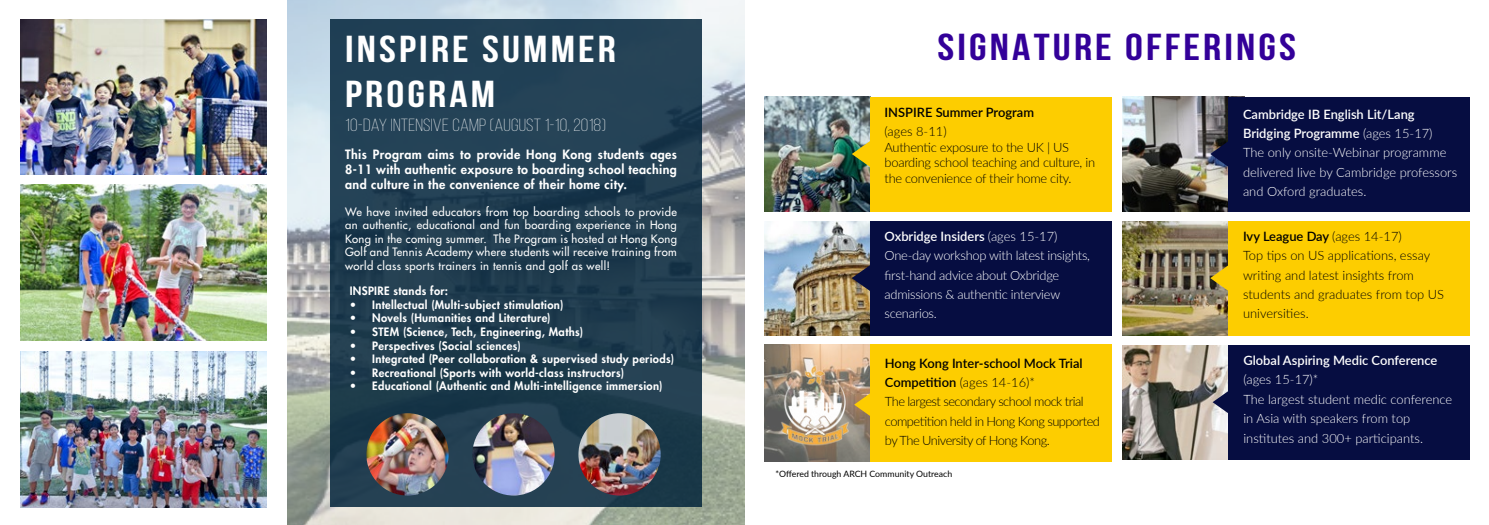
<style>
.page{position:relative;width:1489px;height:525px;background:#fff}
.page>*{position:absolute;margin:0;border:0;box-sizing:border-box;transform-origin:0 0}
.t1{font:700 37.5px "Bebas Neue";letter-spacing:.07em;color:#fff;scale:1.2 1}
.t2{font:700 37.5px "Bebas Neue";letter-spacing:.07em;color:#309;scale:1.2 1}
.t3{font:300 17.5px "Bebas Neue";letter-spacing:.01em;color:#fff;scale:1.14 1}
.t4{font:300 12.88px/19.4px "Lato";letter-spacing:-.005em;color:#fff}
.t5{font:300 12.88px/19.4px "Lato";letter-spacing:-.04em;color:#000}
.t6{font:300 12.88px/19.4px "Lato";color:#000}
.t7{font:300 12.88px/15.5px "Lato";letter-spacing:-.02em;color:#000}
.t8{font:600 12.88px "Lato";color:#fff}
.t9{font:600 12.88px "Lato";color:#000}
.t10{font:800 12.5px/15px "Futura Std";letter-spacing:.03em;color:#fff;text-align:justify}
.t11{font:800 11.25px "Futura Std";letter-spacing:.03em;color:#fff}
.t12{font:500 11.25px/13.5px "Futura Std";letter-spacing:.03em;color:#fff;text-align:justify}
.t13{font:8.75px "Lato";color:#000}
.s1{font-weight:600}
</style>
<div class="page">
<img style="left:1122px;top:345px;width:106px;height:114px">
<img style="left:764px;top:221px;width:106px;height:114px">
<div style="left:870px;top:221px;width:241px;height:114px;background:#060d41"></div>
<svg style="left:851px;top:258px;width:19px;height:39px"></svg>
<img style="left:1122px;top:97px;width:106px;height:114px">
<div style="left:1228px;top:97px;width:241px;height:114px;background:#060d41"></div>
<img style="left:764px;top:97px;width:106px;height:114px">
<img style="left:764px;top:344px;width:106px;height:117px">
<img style="left:1122px;top:221px;width:106px;height:114px">
<div style="left:870px;top:97px;width:241px;height:114px;background:#fdcd00"></div>
<div style="left:870px;top:344px;width:241px;height:117px;background:#fdcd00"></div>
<div style="left:1228px;top:345px;width:241px;height:114px;background:#060d41"></div>
<div style="left:1228px;top:221px;width:241px;height:114px;background:#fdcd00"></div>
<svg style="left:851px;top:134px;width:19px;height:39px"></svg>
<svg style="left:1210px;top:134px;width:18px;height:39px"></svg>
<svg style="left:859px;top:385px;width:11px;height:39px"></svg>
<svg style="left:1212px;top:382px;width:16px;height:39px"></svg>
<svg style="left:1210px;top:258px;width:18px;height:39px"></svg>
<img style="left:774px;top:360px;width:85px;height:89px">
<img style="left:287px;top:0;width:457px;height:524px">
<div style="left:330px;top:20px;width:371px;height:486px;background:linear-gradient(to right,#203e51,#213e51)"></div>
<img style="left:366px;top:413px;width:82px;height:82px;border-radius:41px">
<img style="left:472px;top:413px;width:82px;height:82px;border-radius:41px">
<img style="left:578px;top:413px;width:82px;height:82px;border-radius:41px">
<img style="left:20px;top:19px;width:246px;height:155px">
<img style="left:20px;top:185px;width:246px;height:155px">
<img style="left:20px;top:352px;width:246px;height:155px">
<h1 class="t1" style="left:345px;top:28px;width:227px">INSPIRE SUMMER</h1>
<h1 class="t2" style="left:937px;top:27px;width:300px">SIGNATURE OFFERINGS</h1>
<h1 class="t1" style="left:345px;top:73px;width:127px">PROGRAM</h1>
<p class="t9" style="left:884px;top:103px;width:151px">INSPIRE Summer Program</p>
<p class="t7" style="left:884px;top:123px;width:212px">(ages 8-11)<br>Authentic exposure to the UK | US boarding school teaching and culture, in the convenience of their home city.</p>
<p class="t4" style="left:1242px;top:104px;width:216px"><span class="s1">Cambridge IB English Lit/Lang<br>Bridging Programme</span> (ages 15-17)<br>The only onsite-Webinar programme delivered live by Cambridge professors and Oxford graduates.</p>
<h2 class="t3" style="left:345px;top:115px;width:230px">10-DAY INTENSIVE CAMP (AUGUST 1-10, 2018)</h2>
<p class="t10" style="left:345px;top:146px;width:333px">This Program aims to provide Hong Kong students ages 8-11 with authentic exposure to boarding school teaching and culture in the convenience of their home city.</p>
<p class="t12" style="left:345px;top:205px;width:333px">We have invited educators from top boarding schools to provide an authentic, educational and fun boarding experience in Hong Kong in the coming summer. The Program is hosted at Hong Kong Golf and Tennis Academy where students will receive training from world class sports trainers in tennis and golf as well!</p>
<p class="t11" style="left:349px;top:284px;width:100px">INSPIRE stands for:</p>
<p class="t11" style="left:349px;top:297px;width:215px">• Intellectual (Multi-subject stimulation)</p>
<p class="t11" style="left:349px;top:311px;width:202px">• Novels (Humanities and Literature)</p>
<p class="t11" style="left:349px;top:324px;width:235px">• STEM (Science, Tech, Engineering, Maths)</p>
<p class="t11" style="left:349px;top:338px;width:173px">• Perspectives (Social sciences)</p>
<p class="t11" style="left:349px;top:351px;width:326px">• Integrated (Peer collaboration &amp; supervised study periods)</p>
<p class="t11" style="left:349px;top:365px;width:276px">• Recreational (Sports with world-class instructors)</p>
<p class="t11" style="left:349px;top:378px;width:314px">• Educational (Authentic and Multi-intelligence immersion)</p>
<p class="t4" style="left:884px;top:226px;width:207px"><span class="s1">Oxbridge Insiders</span> (ages 15-17)<br>One-day workshop with latest insights, first-hand advice about Oxbridge admissions &amp; authentic interview scenarios.</p>
<p class="t5" style="left:884px;top:352px;width:217px"><span class="s1">Hong Kong Inter-school Mock Trial Competition</span> (ages 14-16)*<br>The largest secondary school mock trial competition held in Hong Kong supported by The University of Hong Kong.</p>
<p class="t13" style="left:775px;top:467px;width:178px">*Offered through ARCH Community Outreach</p>
<p class="t6" style="left:1242px;top:226px;width:203px"><span class="s1">Ivy League Day</span> (ages 14-17)<br>Top tips on US applications, essay writing and latest insights from students and graduates from top US universities.</p>
<p class="t8" style="left:1243px;top:351px;width:195px">Global Aspiring Medic Conference</p>
<p class="t4" style="left:1243px;top:369px;width:210px">(ages 15-17)*<br>The largest student medic conference in Asia with speakers from top institutes and 300+ participants.</p>
</div>
